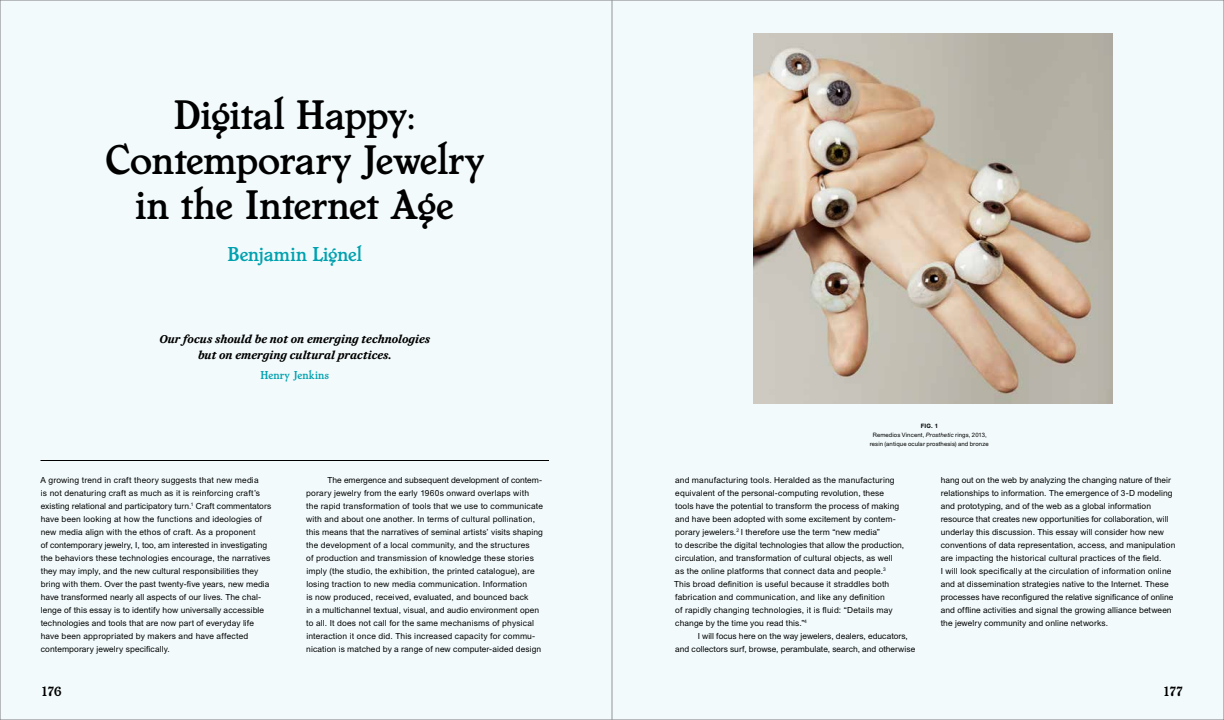
<style>
.page{position:relative;width:1224px;height:720px;background:#f2fafb}
.page>*{position:absolute;margin:0;border:0;box-sizing:border-box;transform-origin:0 0}
.t1{font:43px/45px "Chesterfield D Ro 1";letter-spacing:-.005em;color:#000;text-align:center}
.t2{font:21px "Chesterfield D Ro 1";letter-spacing:-.005em;color:#00a1af}
.t3{font:16px "Chesterfield D Ro 1";letter-spacing:-.085em;color:#000}
.t4{font:italic 600 12px/16px "Caponi Text";color:#000;text-align:center}
.t5{font:12px "Chesterfield D Ro 1";letter-spacing:.01em;color:#00a1af}
.t6{font:8.4px/13px "Union";letter-spacing:.01em;color:#000}
.t7{font:6px/9px "Union";letter-spacing:.015em;color:#000;text-align:center}
.s1{font-weight:700}
.s2{font-style:italic}
</style>
<div class="page">
<hr style="left:612px;top:0;width:1px;height:720px;background:#939598">
<hr style="left:40px;top:460px;width:509px;height:1px;background:#000">
<img style="left:753px;top:34px;width:360px;height:370px">
<h1 class="t1" style="left:105px;top:92px;width:380px">Digital Happy:<br>Contemporary Jewelry in the Internet Age</h1>
<h2 class="t2" style="left:228px;top:242px;width:136px">Benjamin Lignel</h2>
<h3 class="t4" style="left:159px;top:330px;width:272px">Our focus should be not on emerging technologies but on emerging cultural practices.</h3>
<h3 class="t5" style="left:260px;top:368px;width:70px">Henry Jenkins</h3>
<p class="t7" style="left:870px;top:421px;width:120px"><span class="s1">FIG. 1<br></span>Remedios Vincent, <span class="s2">Prosthetic</span> rings, 2013, resin (antique ocular prosthesis) and bronze</p>
<p class="t6" style="left:40px;top:474px;width:232px">A growing trend in craft theory suggests that new media<br>is not denaturing craft as much as it is reinforcing craft’s existing relational and participatory turn.<sup>1</sup> Craft commentators have been looking at how the functions and ideologies of new media align with the ethos of craft. As a proponent<br>of contemporary jewelry, I, too, am interested in investigating the behaviors these technologies encourage, the narratives they may imply, and the new cultural responsibilities they bring with them. Over the past twenty-five years, new media have transformed nearly all aspects of our lives. The chal&shy;lenge of this essay is to identify how universally accessible technologies and tools that are now part of everyday life have been appropriated by makers and have affected contemporary jewelry specifically.</p>
<p class="t6" style="left:306px;top:474px;width:238px;text-indent:21px">The emergence and subsequent development of contem&shy;porary jewelry from the early 1960s onward overlaps with the rapid transformation of tools that we use to communicate with and about one another. In terms of cultural pollination, this means that the narratives of seminal artists’ visits shaping the development of a local community, and the structures<br>of production and transmission of knowledge these stories imply (the studio, the exhibition, the printed catalogue), are losing traction to new media communication. Information<br>is now produced, received, evaluated, and bounced back<br>in a multichannel textual, visual, and audio environment open to all. It does not call for the same mechanisms of physical interaction it once did. This increased capacity for commu&shy;nication is matched by a range of new computer-aided design</p>
<p class="t6" style="left:674px;top:474px;width:232px">and manufacturing tools. Heralded as the manufacturing equivalent of the personal-computing revolution, these<br>tools have the potential to transform the process of making and have been adopted with some excitement by contem&shy;porary jewelers.<sup>2</sup> I therefore use the term “new media”<br>to describe the digital technologies that allow the production, circulation, and transformation of cultural objects, as well<br>as the online platforms that connect data and people.<sup>3<br></sup>This broad definition is useful because it straddles both fabrication and communication, and like any definition<br>of rapidly changing technologies, it is fluid: “Details may change by the time you read this.”<sup>4</sup></p>
<p class="t6" style="left:675px;top:630px;width:241px;text-indent:22px">I will focus here on the way jewelers, dealers, educators, and collectors surf, browse, perambulate, search, and otherwise</p>
<p class="t6" style="left:941px;top:474px;width:236px">hang out on the web by analyzing the changing nature of their relationships to information. The emergence of 3-D modeling and prototyping, and of the web as a global information resource that creates new opportunities for collaboration, will underlay this discussion. This essay will consider how new conventions of data representation, access, and manipulation are impacting the historical cultural practices of the field.<br>I will look specifically at the circulation of information online and at dissemination strategies native to the Internet. These processes have reconfigured the relative significance of online and offline activities and signal the growing alliance between the jewelry community and online networks.</p>
<h3 class="t3" style="left:41px;top:682px;width:23px">176</h3>
<h3 class="t3" style="left:1163px;top:682px;width:22px">177</h3>
</div>
